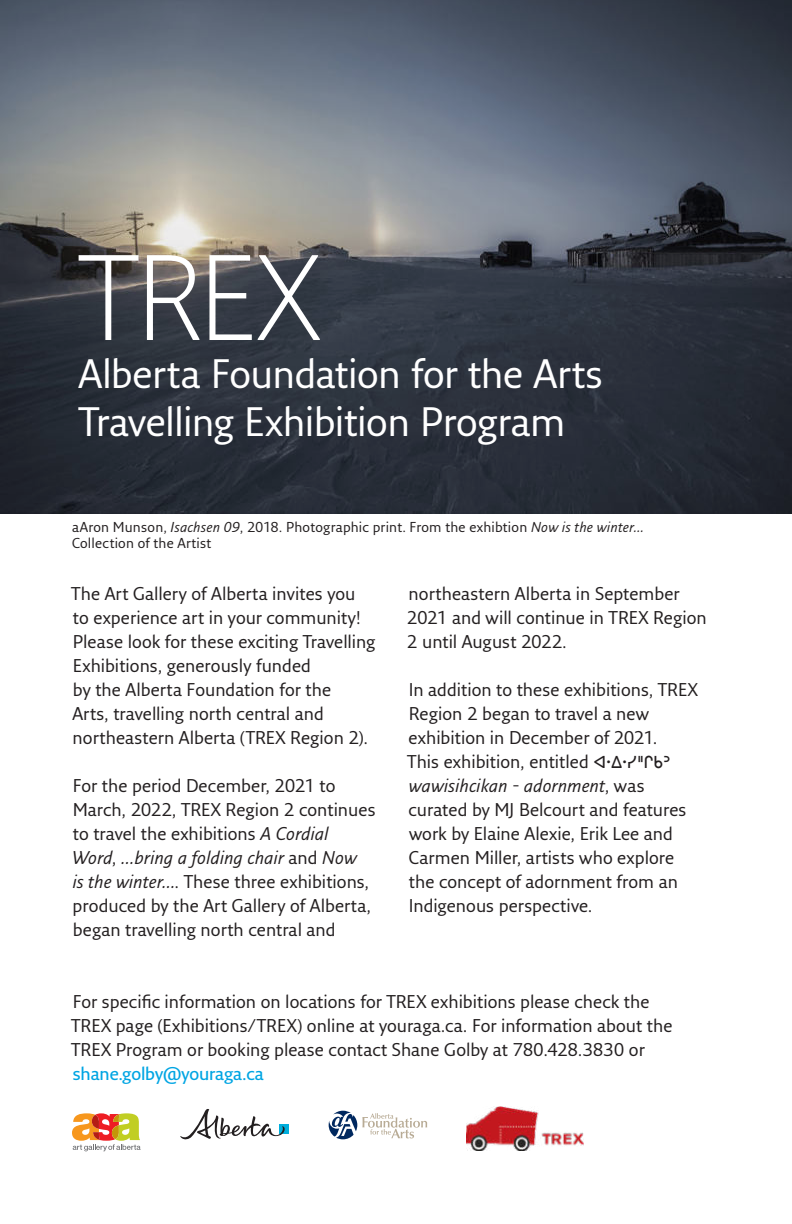
<style>
.page{position:relative;width:792px;height:1224px;background:#fff}
.page>*{position:absolute;margin:0;border:0;box-sizing:border-box;transform-origin:0 0}
.t1{font:300 118px "Fresco Sans Pro";color:#fff}
.t2{font:40px/48px "Fresco Sans Pro";letter-spacing:-.015em;color:#fff}
.t3{font:18px/24px "Fresco Sans Pro";color:#231f20}
.t4{font:600 18px "Fresco Sans Pro";letter-spacing:-.005em;color:#00a5e3}
.t5{font:14px/16px "Fresco Sans Pro";letter-spacing:.015em;color:#231f20}
.s1{font-style:italic}
.s2{font-family:"Aboriginal Sans"}
</style>
<div class="page">
<svg style="left:0;top:0;width:792px;height:513px;background:#4c525b"></svg>
<svg style="left:329px;top:1111px;width:98px;height:28px"></svg>
<div style="left:279px;top:1124px;width:10px;height:10px;background:#00aedc"></div>
<svg style="left:180px;top:1109px;width:105px;height:31px"></svg>
<svg style="left:72px;top:1113px;width:69px;height:38px"></svg>
<img style="left:467px;top:1107px;width:116px;height:43px">
<h1 class="t1" style="left:79px;top:252px;width:243px">TREX</h1>
<h2 class="t2" style="left:79px;top:352px;width:526px">Alberta Foundation for the Arts<br>Travelling Exhibition Program</h2>
<p class="t5" style="left:72px;top:520px;width:574px">aAron Munson, <span class="s1">Isachsen 09</span>, 2018. Photographic print. From the exhibtion <span class="s1">Now is the winter…<br></span>Collection of the Artist</p>
<p class="t3" style="left:71px;top:583px;width:306px">The Art Gallery of Alberta invites you to experience art in your community!<br>Please look for these exciting Travelling Exhibitions, generously funded<br>by the Alberta Foundation for the<br>Arts, travelling north central and northeastern Alberta (TREX Region 2).</p>
<p class="t3" style="left:72px;top:775px;width:305px">For the period December, 2021 to March, 2022, TREX Region 2 continues to travel the exhibitions <span class="s1">A Cordial Word</span>, <span class="s1">…bring a folding chair</span> and <span class="s1">Now<br>is the winter…</span>. These three exhibitions, produced by the Art Gallery of Alberta, began travelling north central and</p>
<p class="t3" style="left:407px;top:583px;width:301px">northeastern Alberta in September<br>2021 and will continue in TREX Region<br>2 until August 2022.</p>
<p class="t3" style="left:407px;top:679px;width:292px">In addition to these exhibitions, TREX Region 2 began to travel a new exhibition in December of 2021.<br>This exhibition, entitled <span class="s2">ᐊᐧᐃᐧᓯᐦᒋᑲᐣ </span><span class="s1">wawisihcikan - adornment</span>, was curated by MJ Belcourt and features work by Elaine Alexie, Erik Lee and Carmen Miller, artists who explore the concept of adornment from an Indigenous perspective.</p>
<p class="t3" style="left:71px;top:991px;width:603px">For specific information on locations for TREX exhibitions please check the<br>TREX page (Exhibitions/TREX) online at youraga.ca. For information about the<br>TREX Program or booking please contact Shane Golby at 780.428.3830 or</p>
<p class="t4" style="left:73px;top:1065px;width:193px">shane.golby@youraga.ca</p>
</div>
